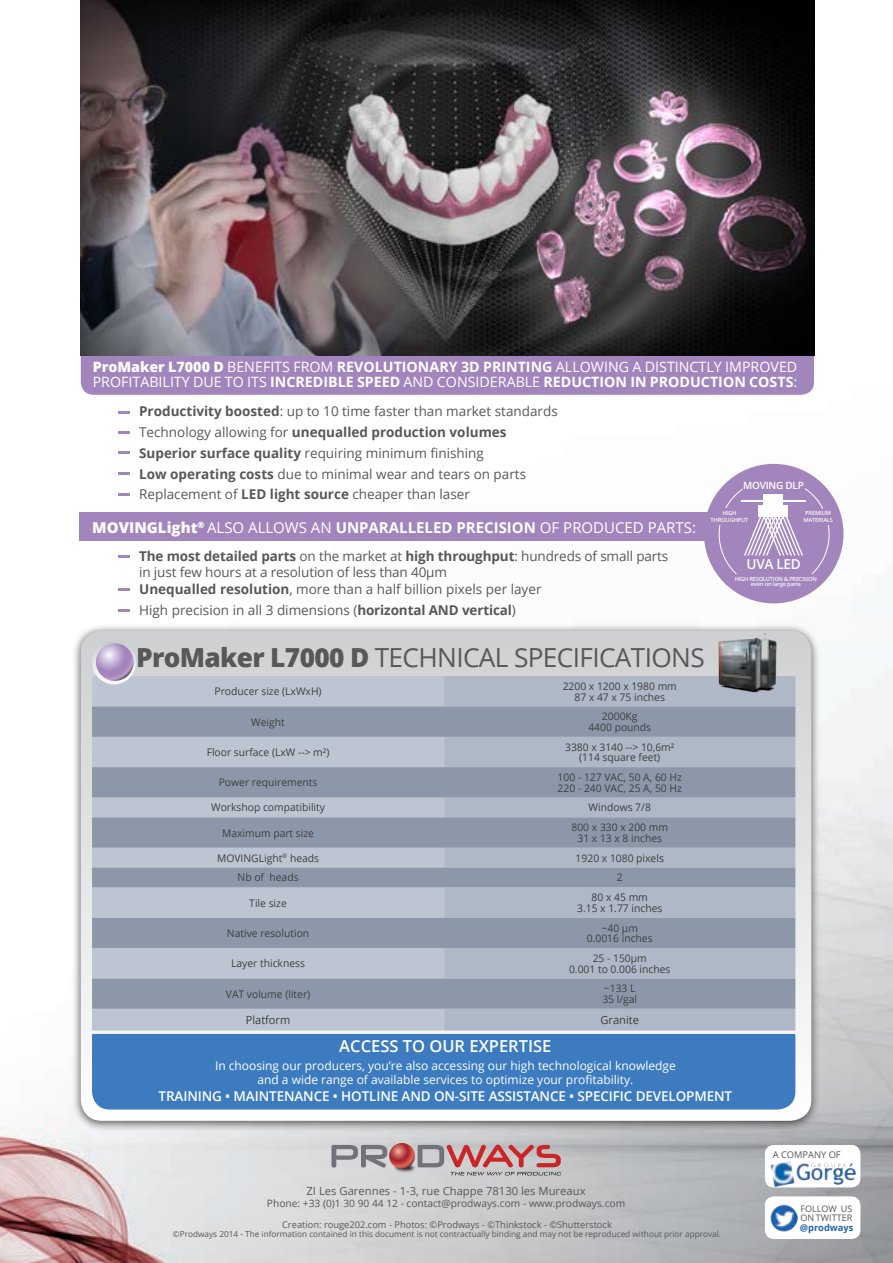
<style>
.page{position:relative;width:893px;height:1263px;background:#fff}
.page>*{position:absolute;margin:0;border:0;box-sizing:border-box;transform-origin:0 0}
.t1{font:26.25px "Open Sans";letter-spacing:-.025em;color:#57585a}
.t2{font:600 16.5px "Open Sans";color:#fff}
.t3{font:15px "Open Sans";color:#fff}
.t4{font:14.25px/15px "Open Sans";color:#fff}
.t5{font:600 13.65px "Open Sans";letter-spacing:-.025em;color:#fff}
.t6{font:13.5px "Open Sans";color:#57585a}
.t7{font:700 13.5px "Open Sans";letter-spacing:-.01em;color:#57585a}
.t8{font:600 13.5px "Open Sans";letter-spacing:-.01em;color:#fff}
.t9{font:12px "Open Sans";color:#fff}
.t10{font:11.25px "Open Sans";color:#57585a}
.t11{font:11.25px "Open Sans";color:#3e3e3f}
.t12{font:10.5px "Open Sans";color:#3e3e3f}
.t13{font:10.2px "Open Sans";color:#57585a}
.t14{font:600 9.9px "Open Sans";letter-spacing:-.025em;color:#fff}
.t15{font:9.3px "Open Sans";color:#57585a}
.t16{font:700 9.3px "Open Sans";color:#2063b0}
.t17{font:9px "Open Sans";color:#57585a}
.t18{font:8.25px "Open Sans";color:#57585a}
.t19{font:600 5.7px/7.1px "Open Sans";letter-spacing:-.025em;color:#f7f8f7;text-align:center}
.s1{font-weight:800}
.s2{font-weight:700}
.s3{font-weight:400}
</style>
<div class="page">
<img style="left:0;top:0;width:893px;height:1263px">
<div style="left:79px;top:513px;width:735px;height:28px;background:#a385bd"></div>
<svg style="left:118px;top:411px;width:12px;height:2px"></svg>
<svg style="left:118px;top:452px;width:12px;height:2px"></svg>
<svg style="left:118px;top:473px;width:12px;height:2px"></svg>
<svg style="left:118px;top:494px;width:12px;height:2px"></svg>
<svg style="left:118px;top:431px;width:12px;height:3px"></svg>
<svg style="left:118px;top:555px;width:12px;height:3px"></svg>
<svg style="left:118px;top:589px;width:12px;height:2px"></svg>
<svg style="left:118px;top:609px;width:12px;height:3px"></svg>
<div style="left:72px;top:624px;width:748px;height:508px;background:#231f20;opacity:.75"></div>
<svg style="left:81px;top:631px;width:730px;height:490px"></svg>
<div style="left:92px;top:1034px;width:703px;height:75px;background:#3c7bbf"></div>
<svg style="left:331px;top:1143px;width:230px;height:32px;background:#bb9b9d"></svg>
<div style="left:765px;top:1145px;width:95px;height:42px;background:#fff;border-radius:9px"></div>
<div style="left:765px;top:1145px;width:95px;height:42px;border:1px solid #fff;border-radius:9px"></div>
<img style="left:765px;top:1154px;width:94px;height:38px">
<div style="left:765px;top:1197px;width:95px;height:41px;background:#fff;border-radius:9px"></div>
<div style="left:765px;top:1196px;width:95px;height:43px;border:1px solid #fff;border-radius:9px"></div>
<img style="left:770px;top:1204px;width:27px;height:27px">
<div style="left:92px;top:676px;width:352px;height:354px;background:#bec5d2"></div>
<div style="left:444px;top:676px;width:351px;height:354px;background:#afb8c6"></div>
<svg style="left:92px;top:706px;width:703px;height:303px;background:#9ea8b8"></svg>
<svg style="left:92px;top:640px;width:44px;height:44px"></svg>
<svg style="left:94px;top:643px;width:39px;height:38px"></svg>
<div style="left:704px;top:464px;width:139px;height:139px;background:#a285bd;border-radius:50%"></div>
<hr style="left:742px;top:500px;width:64px;height:1px;background:#fff">
<div style="left:763px;top:494px;width:20px;height:11px;background:#fff"></div>
<div style="left:759px;top:505px;width:29px;height:12px;background:#fff"></div>
<svg style="left:707px;top:507px;width:133px;height:48px"></svg>
<div style="left:81px;top:355px;width:733px;height:40px;background:#a385bd"></div>
<img style="left:715px;top:629px;width:81px;height:69px">
<img style="left:81px;top:0;width:733px;height:355px">
<p class="t4" style="left:93px;top:358px;width:706px"><span class="s1">ProMaker L7000 D</span> BENEFITS FROM <span class="s2">REVOLUTIONARY 3D PRINTING</span> ALLOWING A DISTINCTLY IMPROVED<br>PROFITABILITY DUE TO ITS <span class="s2">INCREDIBLE SPEED</span> AND CONSIDERABLE <span class="s2">REDUCTION IN PRODUCTION COSTS</span>:</p>
<p class="t6" style="left:139px;top:402px;width:420px"><span class="s2">Productivity boosted</span>: up to 10 time faster than market standards</p>
<p class="t7" style="left:139px;top:423px;width:369px"><span class="s3">Technology allowing for</span> unequalled production volumes</p>
<p class="t6" style="left:139px;top:444px;width:346px"><span class="s2">Superior surface quality</span> requiring minimum finishing</p>
<p class="t6" style="left:139px;top:464px;width:388px"><span class="s2">Low operating costs</span> due to minimal wear and tears on parts</p>
<p class="t6" style="left:139px;top:485px;width:332px">Replacement of <span class="s2">LED light source</span> cheaper than laser</p>
<p class="t3" style="left:92px;top:518px;width:605px"><span class="s1">MOVINGLight</span><sup>®</sup> ALSO ALLOWS AN <span class="s2">UNPARALLELED PRECISION</span> OF PRODUCED PARTS:</p>
<p class="t7" style="left:139px;top:546px;width:531px">The most detailed parts <span class="s3">on the market at</span> high throughput<span class="s3">: hundreds of small parts</span></p>
<p class="t6" style="left:139px;top:563px;width:309px">in just few hours at a resolution of less than 40µm</p>
<p class="t6" style="left:139px;top:580px;width:404px"><span class="s2">Unequalled resolution</span>, more than a half billion pixels per layer</p>
<p class="t6" style="left:139px;top:600px;width:378px">High precision in all 3 dimensions (<span class="s2">horizontal AND vertical</span>)</p>
<p class="t14" style="left:743px;top:478px;width:62px">MOVING DLP</p>
<p class="t19" style="left:710px;top:510px;width:39px">HIGH<br>THROUGHPUT</p>
<p class="t19" style="left:803px;top:510px;width:31px">PREMIUM<br>MATERIALS</p>
<p class="t5" style="left:747px;top:554px;width:56px">UVA LED</p>
<p class="t19" style="left:735px;top:575px;width:84px;line-height:5.8px">HIGH RESOLUTION &amp; PRECISION even on large parts</p>
<p class="t1" style="left:136px;top:640px;width:570px"><span class="s1">ProMaker L7000 D</span> TECHNICAL SPECIFICATIONS</p>
<p class="t12" style="left:215px;top:684px;width:109px">Producer size (LxWxH)</p>
<p class="t12" style="left:563px;top:679px;width:116px">2200 x 1200 x 1980 mm</p>
<p class="t12" style="left:574px;top:689px;width:92px">87 x 47 x 75 inches</p>
<p class="t12" style="left:251px;top:715px;width:35px">Weight</p>
<p class="t12" style="left:602px;top:709px;width:37px">2000Kg</p>
<p class="t12" style="left:588px;top:720px;width:64px">4400 pounds</p>
<p class="t12" style="left:207px;top:745px;width:124px">Floor surface (LxW --&gt; m²)</p>
<p class="t12" style="left:219px;top:775px;width:100px">Power requirements</p>
<p class="t12" style="left:565px;top:740px;width:111px">3380 x 3140 --&gt; 10,6m²</p>
<p class="t12" style="left:579px;top:750px;width:83px">(114 square feet)</p>
<p class="t12" style="left:558px;top:770px;width:126px">100 - 127 VAC, 50 A, 60 Hz</p>
<p class="t12" style="left:558px;top:781px;width:126px">220 - 240 VAC, 25 A, 50 Hz</p>
<p class="t12" style="left:211px;top:800px;width:115px">Workshop compatibility</p>
<p class="t12" style="left:589px;top:800px;width:64px">Windows 7/8</p>
<p class="t12" style="left:222px;top:825px;width:93px">Maximum part size</p>
<p class="t12" style="left:571px;top:820px;width:98px">800 x 330 x 200 mm</p>
<p class="t12" style="left:577px;top:831px;width:86px">31 x 13 x 8 inches</p>
<p class="t12" style="left:217px;top:851px;width:104px">MOVINGLight<sup>®</sup> heads</p>
<p class="t12" style="left:576px;top:851px;width:90px">1920 x 1080 pixels</p>
<p class="t12" style="left:238px;top:870px;width:62px">Nb of heads</p>
<p class="t12" style="left:617px;top:870px;width:7px">2</p>
<p class="t12" style="left:249px;top:895px;width:39px">Tile size</p>
<p class="t12" style="left:592px;top:890px;width:58px">80 x 45 mm</p>
<p class="t12" style="left:577px;top:901px;width:87px">3.15 x 1.77 inches</p>
<p class="t12" style="left:227px;top:926px;width:84px">Native resolution</p>
<p class="t12" style="left:602px;top:921px;width:38px">~40 µm</p>
<p class="t12" style="left:587px;top:931px;width:67px">0.0016 inches</p>
<p class="t12" style="left:231px;top:956px;width:75px">Layer thickness</p>
<p class="t12" style="left:593px;top:951px;width:56px">25 - 150µm</p>
<p class="t12" style="left:569px;top:961px;width:103px">0.001 to 0.006 inches</p>
<p class="t12" style="left:226px;top:987px;width:86px">VAT volume (liter)</p>
<p class="t12" style="left:604px;top:981px;width:33px">~133 L</p>
<p class="t12" style="left:602px;top:992px;width:36px">35 l/gal</p>
<p class="t11" style="left:246px;top:1012px;width:46px">Platform</p>
<p class="t11" style="left:601px;top:1012px;width:40px">Granite</p>
<p class="t2" style="left:339px;top:1035px;width:214px">ACCESS TO OUR EXPERTISE</p>
<p class="t9" style="left:215px;top:1057px;width:462px">In choosing our producers, you’re also accessing our high technological knowledge</p>
<p class="t9" style="left:257px;top:1071px;width:377px">and a wide range of available services to optimize your profitability.</p>
<p class="t8" style="left:159px;top:1087px;width:575px">TRAINING • MAINTENANCE • HOTLINE AND ON-SITE ASSISTANCE • SPECIFIC DEVELOPMENT</p>
<p class="t10" style="left:307px;top:1183px;width:281px">ZI Les Garennes - 1-3, rue Chappe 78130 les Mureaux</p>
<p class="t13" style="left:267px;top:1196px;width:360px">Phone: +33 (0)1 30 90 44 12 - contact@prodways.com - www.prodways.com</p>
<p class="t15" style="left:282px;top:1218px;width:331px">Creation: rouge202.com - Photos: ©Prodways - ©Thinkstock - ©Shutterstock</p>
<p class="t18" style="left:173px;top:1228px;width:550px">©Prodways 2014 - The information contained in this document is not contractually binding and may not be reproduced without prior approval.</p>
<p class="t15" style="left:773px;top:1148px;width:69px">A COMPANY OF</p>
<p class="t17" style="left:800px;top:1202px;width:53px">FOLLOW US</p>
<p class="t17" style="left:800px;top:1211px;width:53px">ON TWITTER</p>
<p class="t16" style="left:800px;top:1221px;width:55px">@prodways</p>
</div>
